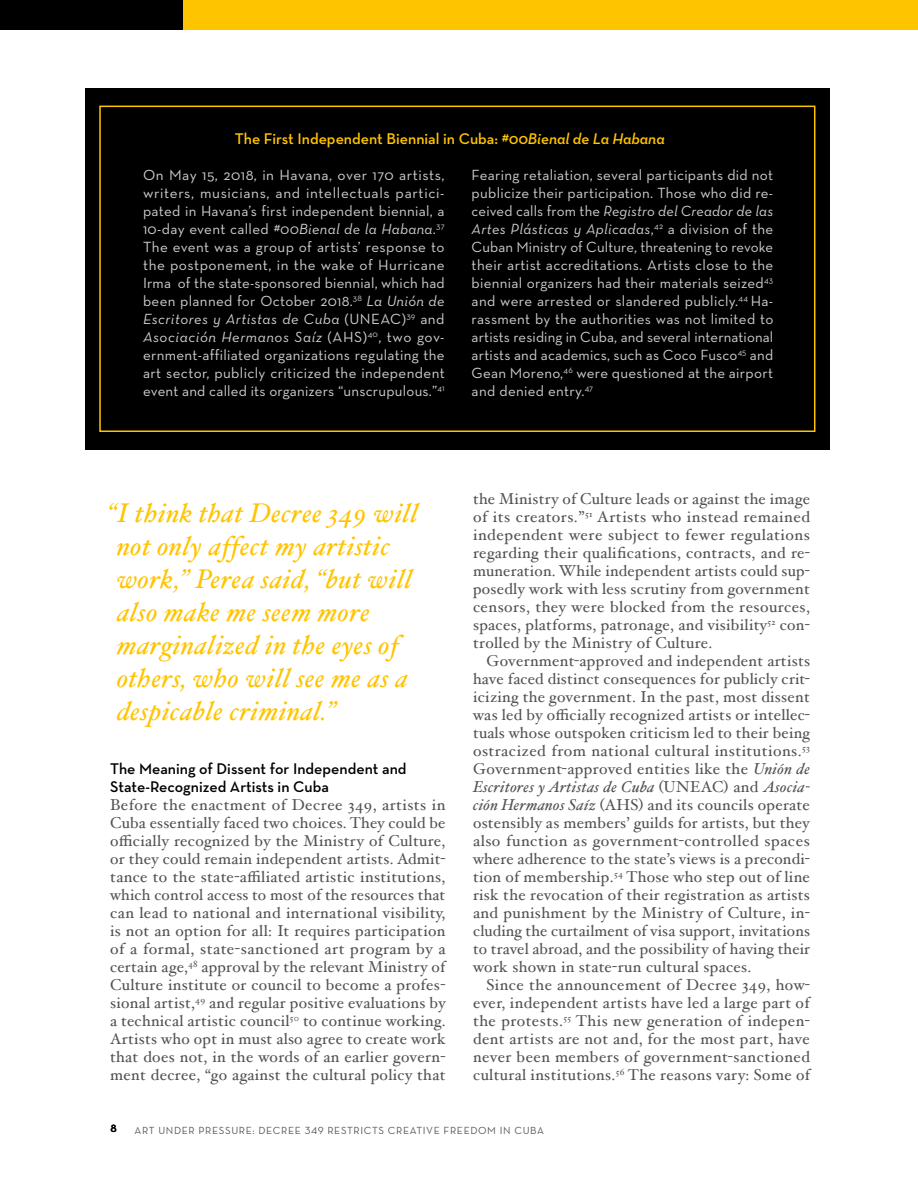
<style>
.page{position:relative;width:918px;height:1188px;background:#fff}
.page>*{position:absolute;margin:0;border:0;box-sizing:border-box;transform-origin:0 0}
.t1{font:italic 27px/33px "Hoefler Text";letter-spacing:.02em;color:#ffc400}
.t2{font:15.75px/18px "Hoefler Text";letter-spacing:.02em;color:#515254;text-align:justify}
.t3{font:600 15.75px/18px "Neutraface Text";color:#000}
.t4{font:600 15.75px "Neutraface Text";color:#ffc400}
.t5{font:15px/18px "Neutraface Text";letter-spacing:.015em;color:#d1cecc;text-align:justify}
.t6{font:600 12px "Neutraface Text";color:#000}
.t7{font:10.5px "Neutraface Text";letter-spacing:.06em;color:#57585b}
.s1{font-style:italic}
.s2{color:#000}
</style>
<div class="page">
<div style="left:173px;top:0;width:745px;height:30px;background:#ffc400"></div>
<div style="left:0;top:0;width:183px;height:30px;background:#000"></div>
<div style="left:85px;top:89px;width:744px;height:361px;background:#000"></div>
<div style="left:99px;top:106px;width:716px;height:326px;border:2px solid #ffc400"></div>
<p class="t4" style="left:235px;top:132px;width:431px">The First Independent Biennial in Cuba: <span class="s1">#00Bienal de La Habana</span></p>
<p class="t5" style="left:143px;top:167px;width:303px">On May 15, 2018, in Havana, over 170 artists, writers, musicians, and intellectuals partici&shy;pated in Havana’s first independent biennial, a 10-day event called <span class="s1">#00Bienal de la Habana</span>.<sup>37<br></sup>The event was a group of artists’ response to the postponement, in the wake of Hurricane Irma<span class="s2">,</span> of the state-sponsored biennial, which had been planned for October 2018.<sup>38</sup> <span class="s1">La Unión de Escritores y Artistas de Cuba</span> (UNEAC)<sup>39</sup> and <span class="s1">Asociación Hermanos Saíz</span> (AHS)<sup>40</sup>, two gov&shy;ernment-affiliated organizations regulating the art sector, publicly criticized the independent event and called its organizers “unscrupulous.”<sup>41</sup></p>
<p class="t5" style="left:472px;top:167px;width:303px">Fearing retaliation, several participants did not publicize their participation. Those who did re&shy;ceived calls from the <span class="s1">Registro del Creador de las Artes Plásticas y Aplicadas</span>,<sup>42</sup> a division of the Cuban Ministry of Culture, threatening to revoke their artist accreditations. Artists close to the biennial organizers had their materials seized<sup>43 </sup>and were arrested or slandered publicly.<sup>44</sup> Ha&shy;rassment by the authorities was not limited to artists residing in Cuba, and several international artists and academics, such as Coco Fusco<sup>45</sup> and Gean Moreno,<sup>46</sup> were questioned at the airport and denied entry.<sup>47</sup></p>
<h1 class="t1" style="left:117px;top:496px;width:302px;text-indent:-9px">“ I think that Decree 349 will not only affect my artistic work,” Perea said, “but will also make me seem more marginalized in the eyes of others, who will see me as a despicable criminal.”</h1>
<p class="t3" style="left:110px;top:761px;width:298px">The Meaning of Dissent for Independent and<br>State-Recognized Artists in Cuba</p>
<p class="t2" style="left:110px;top:796px;width:337px">Before the enactment of Decree 349, artists in Cuba essentially faced two choices. They could be officially recognized by the Ministry of Culture, or they could remain independent artists. Admit&shy;tance to the state-affiliated artistic institutions, which control access to most of the resources that can lead to national and international visibility, is not an option for all: It requires participation of a formal, state-sanctioned art program by a certain age,<sup>48</sup> approval by the relevant Ministry of Culture institute or council to become a profes&shy;sional artist,<sup>49</sup> and regular positive evaluations by a technical artistic council<sup>50</sup> to continue working.<br>Artists who opt in must also agree to create work that does not, in the words of an earlier govern&shy;ment decree, “go against the cultural policy that</p>
<p class="t2" style="left:473px;top:490px;width:339px">the Ministry of Culture leads or against the image of its creators.”<sup>51</sup> Artists who instead remained independent were subject to fewer regulations regarding their qualifications, contracts, and re&shy;muneration. While independent artists could sup&shy;posedly work with less scrutiny from government censors, they were blocked from the resources, spaces, platforms, patronage, and visibility<sup>52</sup> con&shy;trolled by the Ministry of Culture.</p>
<p class="t2" style="left:473px;top:652px;width:339px;text-indent:14px">Government-approved and independent artists have faced distinct consequences for publicly crit&shy;icizing the government. In the past, most dissent was led by officially recognized artists or intellec&shy;tuals whose outspoken criticism led to their being ostracized from national cultural institutions.<sup>53<br></sup>Government-approved entities like the <span class="s1">Unión de Escritores y Artistas de Cuba</span> (UNEAC) and <span class="s1">Asocia&shy;ción Hermanos Saíz</span> (AHS) and its councils operate ostensibly as members’ guilds for artists, but they also function as government-controlled spaces where adherence to the state’s views is a precondi&shy;tion of membership.<sup>54</sup> Those who step out of line risk the revocation of their registration as artists and punishment by the Ministry of Culture, in&shy;cluding the curtailment of visa support, invitations to travel abroad, and the possibility of having their work shown in state-run cultural spaces.</p>
<p class="t2" style="left:473px;top:976px;width:339px;text-indent:13px">Since the announcement of Decree 349, how&shy;ever, independent artists have led a large part of the protests.<sup>55</sup> This new generation of indepen&shy;dent artists are not and, for the most part, have never been members of government-sanctioned cultural institutions.<sup>56</sup> The reasons vary: Some of</p>
<p class="t6" style="left:110px;top:1124px;width:8px">8</p>
<p class="t7" style="left:135px;top:1126px;width:411px">ART UNDER PRESSURE: DECREE 349 RESTRICTS CREATIVE FREEDOM IN CUBA</p>
</div>
